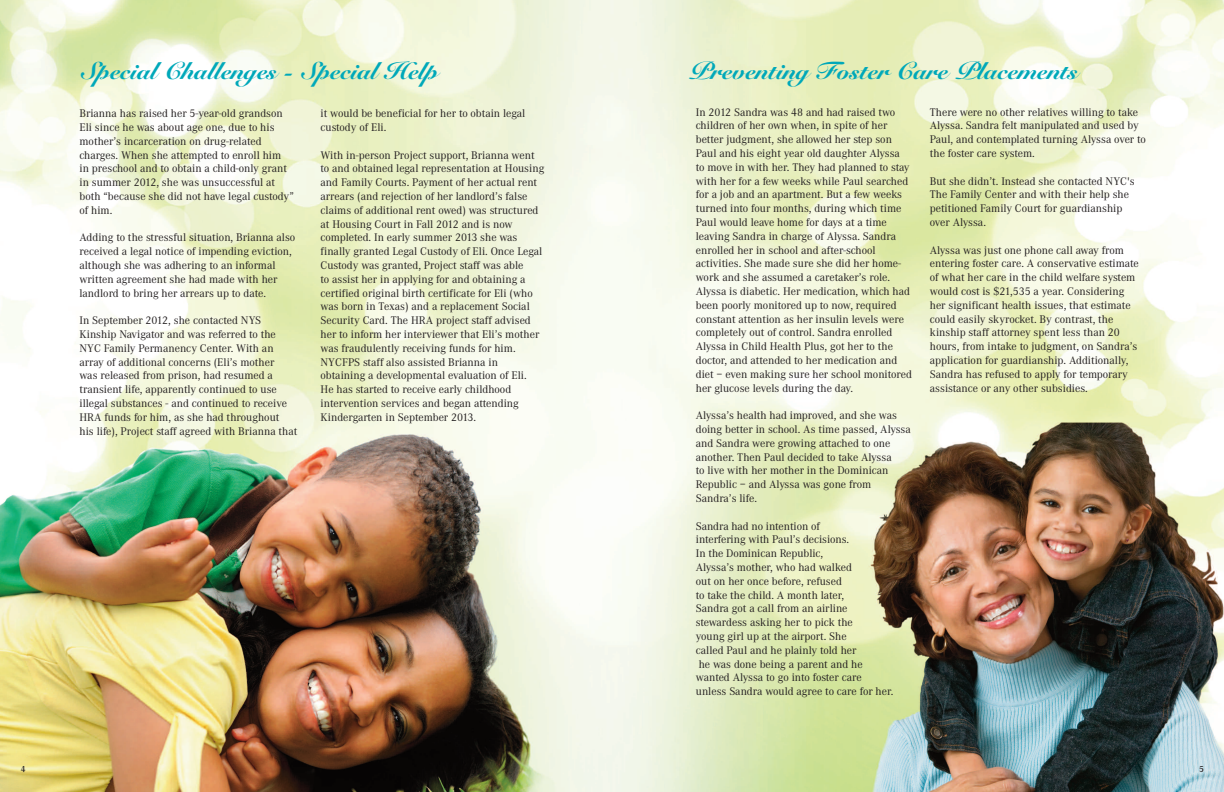
<style>
.page{position:relative;width:1224px;height:792px;background:#fff}
.page>*{position:absolute;margin:0;border:0;box-sizing:border-box;transform-origin:0 0}
.t1{font:900 24px "Snell Roundhand";color:#00a8b9}
.t2{font:11.5px/13.8px "Corporate A";color:#231f20}
.t3{font:600 9px "Corporate A";color:#231f20}
</style>
<div class="page">
<img style="left:0;top:0;width:1224px;height:792px">
<h1 class="t1" style="left:80px;top:56px;width:359px">Special Challenges - Special Help</h1>
<h1 class="t1" style="left:688px;top:56px;width:391px">Preventing Foster Care Placements</h1>
<p class="t2" style="left:79px;top:106px;width:216px">Brianna has raised her 5-year-old grandson Eli since he was about age one, due to his mother’s incarceration on drug-related charges. When she attempted to enroll him<br>in preschool and to obtain a child-only grant in summer 2012, she was unsuccessful at both “because she did not have legal custody” of him.</p>
<p class="t2" style="left:79px;top:231px;width:217px">Adding to the stressful situation, Brianna also received a legal notice of impending eviction, although she was adhering to an informal written agreement she had made with her landlord to bring her arrears up to date.</p>
<p class="t2" style="left:79px;top:313px;width:219px">In September 2012, she contacted NYS Kinship Navigator and was referred to the NYC Family Permanency Center. With an array of additional concerns (Eli’s mother<br>was released from prison, had resumed a transient life, apparently continued to use illegal substances - and continued to receive HRA funds for him, as she had throughout<br>his life), Project staff agreed with Brianna that</p>
<p class="t2" style="left:321px;top:106px;width:206px">it would be beneficial for her to obtain legal custody of Eli.</p>
<p class="t2" style="left:321px;top:148px;width:225px">With in-person Project support, Brianna went to and obtained legal representation at Housing and Family Courts. Payment of her actual rent arrears (and rejection of her landlord’s false claims of additional rent owed) was structured at Housing Court in Fall 2012 and is now completed. In early summer 2013 she was finally granted Legal Custody of Eli. Once Legal Custody was granted, Project staff was able<br>to assist her in applying for and obtaining a certified original birth certificate for Eli (who was born in Texas) and a replacement Social Security Card. The HRA project staff advised her to inform her interviewer that Eli’s mother was fraudulently receiving funds for him.<br>NYCFPS staff also assisted Brianna in obtaining a developmental evaluation of Eli.<br>He has started to receive early childhood intervention services and began attending Kindergarten in September 2013.</p>
<p class="t2" style="left:696px;top:105px;width:218px">In 2012 Sandra was 48 and had raised two children of her own when, in spite of her better judgment, she allowed her step son Paul and his eight year old daughter Alyssa<br>to move in with her. They had planned to stay with her for a few weeks while Paul searched for a job and an apartment. But a few weeks turned into four months, during which time Paul would leave home for days at a time leaving Sandra in charge of Alyssa. Sandra enrolled her in school and after-school activities. She made sure she did her home&shy;work and she assumed a caretaker’s role.<br>Alyssa is diabetic. Her medication, which had been poorly monitored up to now, required constant attention as her insulin levels were completely out of control. Sandra enrolled Alyssa in Child Health Plus, got her to the doctor, and attended to her medication and diet – even making sure her school monitored her glucose levels during the day.</p>
<p class="t2" style="left:696px;top:408px;width:217px">Alyssa’s health had improved, and she was doing better in school. As time passed, Alyssa and Sandra were growing attached to one another. Then Paul decided to take Alyssa<br>to live with her mother in the Dominican Republic – and Alyssa was gone from Sandra’s life.</p>
<p class="t2" style="left:696px;top:519px;width:199px">Sandra had no intention of<br>interfering with Paul’s decisions.<br>In the Dominican Republic,<br>Alyssa’s mother, who had walked<br>out on her once before, refused<br>to take the child. A month later,<br>Sandra got a call from an airline stewardess asking her to pick the<br>young girl up at the airport. She<br>called Paul and he plainly told her<br>he was done being a parent and he wanted Alyssa to go into foster care unless Sandra would agree to care for her.</p>
<p class="t2" style="left:930px;top:105px;width:218px">There were no other relatives willing to take Alyssa. Sandra felt manipulated and used by Paul, and contemplated turning Alyssa over to the foster care system.</p>
<p class="t2" style="left:930px;top:174px;width:206px">But she didn’t. Instead she contacted NYC's The Family Center and with their help she petitioned Family Court for guardianship over Alyssa.</p>
<p class="t2" style="left:930px;top:243px;width:211px">Alyssa was just one phone call away from entering foster care. A conservative estimate of what her care in the child welfare system would cost is $21,535 a year. Considering her significant health issues, that estimate could easily skyrocket. By contrast, the kinship staff attorney spent less than 20 hours, from intake to judgment, on Sandra’s application for guardianship. Additionally, Sandra has refused to apply for temporary assistance or any other subsidies.</p>
<p class="t3" style="left:21px;top:764px;width:6px">4</p>
<p class="t3" style="left:1199px;top:764px;width:6px">5</p>
</div>
